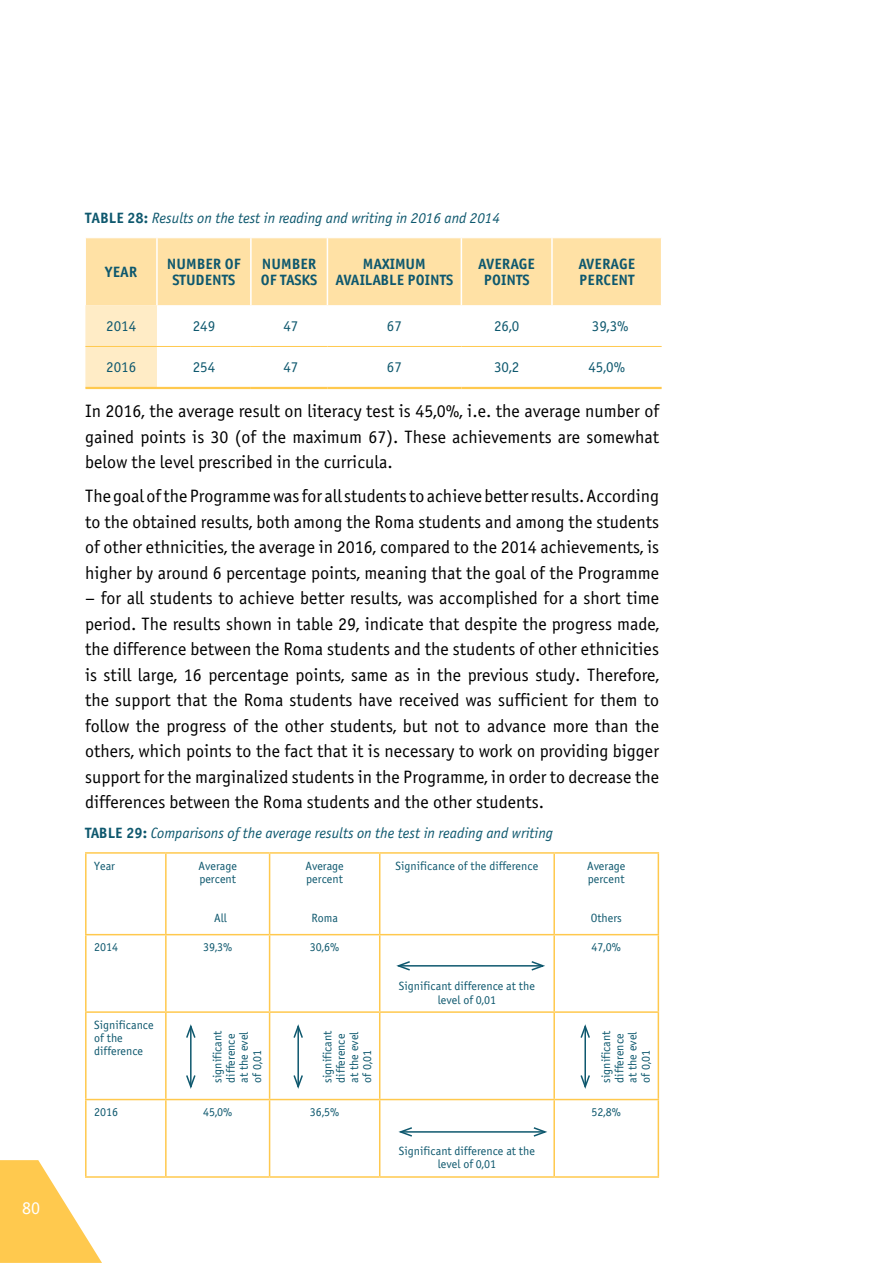
<style>
.page{position:relative;width:893px;height:1263px;background:#fff}
.page>*{position:absolute;margin:0;border:0;box-sizing:border-box;transform-origin:0 0}
.t1{font:18px/25.5px "Q Officina Sans";color:#000;text-align:justify}
.t2{font:18px "Q Officina Sans";color:#fff}
.t3{font:italic 15px "Q Officina Sans";color:#0e586e}
.t4{font:700 15px/16.5px "Q Officina Sans";color:#0e586e;text-align:center}
.t5{font:15px "Q Officina Sans";color:#0e586e}
.t6{font:12px/13.2px "Q Officina Sans";color:#0e586e}
.s1{font-weight:700;font-style:normal}
</style>
<div class="page">
<svg style="left:0;top:1160px;width:102px;height:103px"></svg>
<svg style="left:85px;top:238px;width:577px;height:149px"></svg>
<hr style="left:85px;top:238px;width:1px;height:67px;background:#fff">
<hr style="left:156px;top:238px;width:2px;height:67px;background:#fff">
<hr style="left:250px;top:238px;width:2px;height:67px;background:#fff">
<hr style="left:327px;top:238px;width:1px;height:67px;background:#fff">
<hr style="left:461px;top:238px;width:1px;height:67px;background:#fff">
<hr style="left:551px;top:238px;width:2px;height:67px;background:#fff">
<hr style="left:661px;top:238px;width:1px;height:67px;background:#fff">
<hr style="left:85px;top:387px;width:72px;height:2px;background:#ffc94e">
<hr style="left:157px;top:387px;width:94px;height:2px;background:#ffc94e">
<hr style="left:251px;top:387px;width:76px;height:2px;background:#ffc94e">
<hr style="left:327px;top:387px;width:134px;height:2px;background:#ffc94e">
<hr style="left:461px;top:387px;width:91px;height:2px;background:#ffc94e">
<hr style="left:552px;top:387px;width:110px;height:2px;background:#ffc94e">
<hr style="left:85px;top:346px;width:72px;height:1px;background:#ffc94e">
<hr style="left:157px;top:346px;width:94px;height:1px;background:#ffc94e">
<hr style="left:251px;top:346px;width:76px;height:1px;background:#ffc94e">
<hr style="left:327px;top:346px;width:134px;height:1px;background:#ffc94e">
<hr style="left:461px;top:346px;width:91px;height:1px;background:#ffc94e">
<hr style="left:552px;top:346px;width:110px;height:1px;background:#ffc94e">
<hr style="left:85px;top:852px;width:81px;height:2px;background:#ffc94e">
<hr style="left:85px;top:854px;width:2px;height:80px;background:#ffc94e">
<hr style="left:166px;top:852px;width:104px;height:2px;background:#ffc94e">
<hr style="left:165px;top:854px;width:2px;height:80px;background:#ffc94e">
<hr style="left:270px;top:852px;width:110px;height:2px;background:#ffc94e">
<hr style="left:269px;top:854px;width:1px;height:80px;background:#ffc94e">
<hr style="left:380px;top:852px;width:174px;height:2px;background:#ffc94e">
<hr style="left:379px;top:854px;width:1px;height:80px;background:#ffc94e">
<hr style="left:554px;top:852px;width:105px;height:2px;background:#ffc94e">
<hr style="left:553px;top:854px;width:2px;height:80px;background:#ffc94e">
<hr style="left:658px;top:854px;width:1px;height:80px;background:#ffc94e">
<hr style="left:85px;top:934px;width:81px;height:1px;background:#ffc94e">
<hr style="left:85px;top:935px;width:2px;height:76px;background:#ffc94e">
<hr style="left:166px;top:934px;width:104px;height:1px;background:#ffc94e">
<hr style="left:165px;top:935px;width:2px;height:76px;background:#ffc94e">
<hr style="left:270px;top:934px;width:110px;height:1px;background:#ffc94e">
<hr style="left:269px;top:935px;width:1px;height:76px;background:#ffc94e">
<hr style="left:380px;top:934px;width:174px;height:1px;background:#ffc94e">
<hr style="left:379px;top:935px;width:1px;height:76px;background:#ffc94e">
<hr style="left:554px;top:934px;width:105px;height:1px;background:#ffc94e">
<hr style="left:553px;top:935px;width:2px;height:76px;background:#ffc94e">
<hr style="left:658px;top:935px;width:1px;height:76px;background:#ffc94e">
<hr style="left:85px;top:1011px;width:81px;height:2px;background:#ffc94e">
<hr style="left:85px;top:1013px;width:2px;height:86px;background:#ffc94e">
<hr style="left:166px;top:1011px;width:104px;height:2px;background:#ffc94e">
<hr style="left:165px;top:1013px;width:2px;height:86px;background:#ffc94e">
<hr style="left:270px;top:1011px;width:110px;height:2px;background:#ffc94e">
<hr style="left:269px;top:1013px;width:1px;height:86px;background:#ffc94e">
<hr style="left:380px;top:1011px;width:174px;height:2px;background:#ffc94e">
<hr style="left:379px;top:1013px;width:1px;height:86px;background:#ffc94e">
<hr style="left:554px;top:1011px;width:105px;height:2px;background:#ffc94e">
<hr style="left:553px;top:1013px;width:2px;height:86px;background:#ffc94e">
<hr style="left:658px;top:1013px;width:1px;height:86px;background:#ffc94e">
<hr style="left:85px;top:1099px;width:81px;height:1px;background:#ffc94e">
<hr style="left:85px;top:1100px;width:2px;height:76px;background:#ffc94e">
<hr style="left:166px;top:1099px;width:104px;height:1px;background:#ffc94e">
<hr style="left:165px;top:1100px;width:2px;height:76px;background:#ffc94e">
<hr style="left:270px;top:1099px;width:110px;height:1px;background:#ffc94e">
<hr style="left:269px;top:1100px;width:1px;height:76px;background:#ffc94e">
<hr style="left:380px;top:1099px;width:174px;height:1px;background:#ffc94e">
<hr style="left:379px;top:1100px;width:1px;height:76px;background:#ffc94e">
<hr style="left:554px;top:1099px;width:105px;height:1px;background:#ffc94e">
<hr style="left:553px;top:1100px;width:2px;height:76px;background:#ffc94e">
<hr style="left:658px;top:1100px;width:1px;height:76px;background:#ffc94e">
<hr style="left:85px;top:1176px;width:81px;height:2px;background:#ffc94e">
<hr style="left:166px;top:1176px;width:104px;height:2px;background:#ffc94e">
<hr style="left:270px;top:1176px;width:110px;height:2px;background:#ffc94e">
<hr style="left:380px;top:1176px;width:174px;height:2px;background:#ffc94e">
<hr style="left:554px;top:1176px;width:105px;height:2px;background:#ffc94e">
<hr style="left:190px;top:1026px;width:2px;height:61px;background:#0e586e">
<svg style="left:186px;top:1073px;width:10px;height:16px"></svg>
<svg style="left:186px;top:1024px;width:10px;height:15px"></svg>
<hr style="left:297px;top:1026px;width:2px;height:61px;background:#0e586e">
<svg style="left:293px;top:1073px;width:10px;height:16px"></svg>
<svg style="left:293px;top:1024px;width:10px;height:15px"></svg>
<hr style="left:584px;top:1026px;width:2px;height:61px;background:#0e586e">
<svg style="left:580px;top:1073px;width:10px;height:16px"></svg>
<svg style="left:580px;top:1024px;width:10px;height:15px"></svg>
<hr style="left:401px;top:1131px;width:144px;height:2px;background:#0e586e">
<svg style="left:398px;top:1127px;width:16px;height:10px"></svg>
<svg style="left:532px;top:1127px;width:15px;height:10px"></svg>
<hr style="left:398px;top:965px;width:145px;height:1px;background:#0e586e">
<svg style="left:396px;top:961px;width:16px;height:10px"></svg>
<svg style="left:530px;top:961px;width:15px;height:10px"></svg>
<p class="t2" style="left:22px;top:1198px;width:20px">80</p>
<p class="t3" style="left:85px;top:210px;width:416px"><span class="s1">TABLE 28:</span> Results on the test in reading and writing in 2016 and 2014</p>
<p class="t4" style="left:105px;top:264px;width:34px">YEAR</p>
<p class="t4" style="left:167px;top:255px;width:76px">NUMBER OF<br>STUDENTS</p>
<p class="t4" style="left:261px;top:255px;width:58px;text-align:left">NUMBER<br>OF TASKS</p>
<p class="t4" style="left:336px;top:255px;width:119px">MAXIMUM<br>AVAILABLE POINTS</p>
<p class="t4" style="left:478px;top:255px;width:58px">AVERAGE<br>POINTS</p>
<p class="t4" style="left:578px;top:255px;width:58px;text-align:left">AVERAGE<br>PERCENT</p>
<p class="t5" style="left:106px;top:317px;width:31px">2014</p>
<p class="t5" style="left:193px;top:317px;width:24px">249</p>
<p class="t5" style="left:283px;top:317px;width:16px">47</p>
<p class="t5" style="left:387px;top:317px;width:16px">67</p>
<p class="t5" style="left:494px;top:317px;width:27px">26,0</p>
<p class="t5" style="left:592px;top:317px;width:38px">39,3%</p>
<p class="t5" style="left:106px;top:359px;width:31px">2016</p>
<p class="t5" style="left:193px;top:359px;width:24px">254</p>
<p class="t5" style="left:283px;top:359px;width:16px">47</p>
<p class="t5" style="left:387px;top:359px;width:16px">67</p>
<p class="t5" style="left:494px;top:359px;width:27px">30,2</p>
<p class="t5" style="left:588px;top:359px;width:38px">45,0%</p>
<p class="t1" style="left:85px;top:399px;width:576px">In 2016, the average result on literacy test is 45,0%, i.e. the average number of gained points is 30 (of the maximum 67). These achievements are somewhat below the level prescribed in the curricula.</p>
<p class="t1" style="left:85px;top:484px;width:576px">The goal of the Programme was for all students to achieve better results. According to the obtained results, both among the Roma students and among the students of other ethnicities, the average in 2016, compared to the 2014 achievements, is higher by around 6 percentage points, meaning that the goal of the Programme</p>
<p class="t1" style="left:85px;top:586px;width:576px">– for all students to achieve better results, was accomplished for a short time period. The results shown in table 29, indicate that despite the progress made, the difference between the Roma students and the students of other ethnicities is still large, 16 percentage points, same as in the previous study. Therefore, the support that the Roma students have received was sufficient for them to follow the progress of the other students, but not to advance more than the others, which points to the fact that it is necessary to work on providing bigger support for the marginalized students in the Programme, in order to decrease the differences between the Roma students and the other students.</p>
<p class="t3" style="left:85px;top:824px;width:469px"><span class="s1">TABLE 29:</span> Comparisons of the average results on the test in reading and writing</p>
<p class="t6" style="left:94px;top:859px;width:22px">Year</p>
<p class="t6" style="left:198px;top:859px;width:40px">Average percent</p>
<p class="t6" style="left:214px;top:911px;width:14px">All</p>
<p class="t6" style="left:396px;top:859px;width:144px">Significance of the difference</p>
<p class="t6" style="left:587px;top:859px;width:40px">Average percent</p>
<p class="t6" style="left:591px;top:911px;width:33px">Others</p>
<p class="t6" style="left:305px;top:859px;width:40px">Average percent</p>
<p class="t6" style="left:311px;top:911px;width:28px">Roma</p>
<p class="t6" style="left:94px;top:941px;width:25px">2014</p>
<p class="t6" style="left:203px;top:941px;width:31px">39,3%</p>
<p class="t6" style="left:310px;top:941px;width:31px">30,6%</p>
<p class="t6" style="left:399px;top:980px;width:137px;text-align:center">Significant difference at the level of 0,01</p>
<p class="t6" style="left:592px;top:941px;width:31px">47,0%</p>
<p class="t6" style="left:94px;top:1018px;width:61px">Significance of the difference</p>
<p class="t6" style="left:211px;top:1082px;width:54px;rotate:-90deg">significant difference at the evel of 0,01</p>
<p class="t6" style="left:321px;top:1082px;width:54px;rotate:-90deg">significant difference at the evel of 0,01</p>
<p class="t6" style="left:600px;top:1082px;width:54px;rotate:-90deg">significant difference at the evel of 0,01</p>
<p class="t6" style="left:94px;top:1106px;width:25px">2016</p>
<p class="t6" style="left:203px;top:1106px;width:31px">45,0%</p>
<p class="t6" style="left:310px;top:1106px;width:31px">36,5%</p>
<p class="t6" style="left:399px;top:1145px;width:137px;text-align:center">Significant difference at the level of 0,01</p>
<p class="t6" style="left:592px;top:1106px;width:31px">52,8%</p>
</div>
